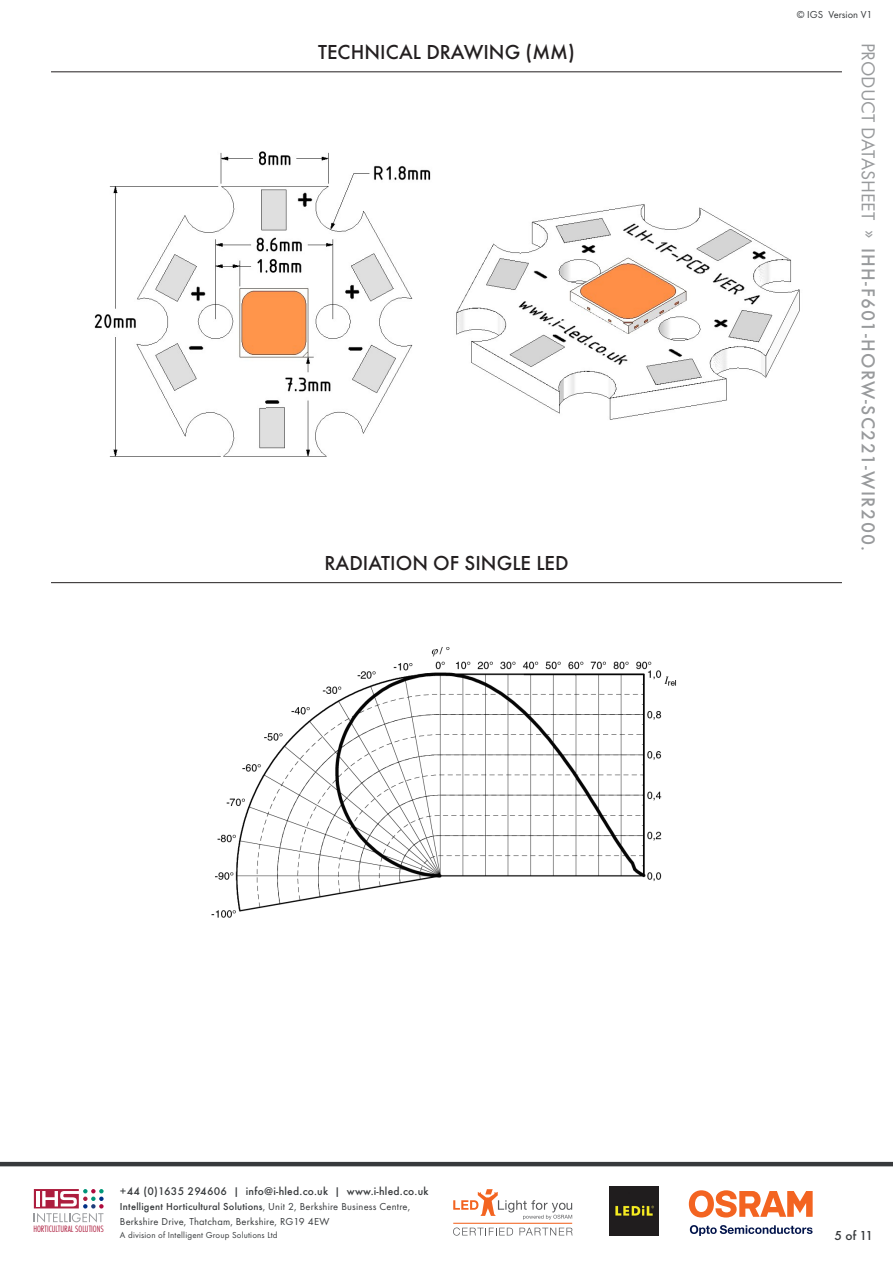
<style>
.page{position:relative;width:893px;height:1263px;background:#fff}
.page>*{position:absolute;margin:0;border:0;box-sizing:border-box;transform-origin:0 0}
.SubHeading{font:500 21px "Futura T";color:#231f20}
.t1{font:500 19.5px "Futura T";letter-spacing:.07em;color:#989a9c}
.t2{font:500 13.5px "Futura T";color:#373a3c}
.t3{font:500 11.55px "Futura T";letter-spacing:.02em;color:#373a3c}
.t4{font:10.5px/15px "Futura T";letter-spacing:.02em;color:#373a3c}
.t5{font:10.5px "Futura T";color:#373a3c}
.t6{font:300 condensed 9.6px "Futura T";color:#ad1d3e}
.t7{font:9px "Futura T";letter-spacing:.02em;color:#373a3c}
.s1{font-weight:400}
.s2{font-weight:500}
</style>
<div class="page">
<svg style="left:34px;top:1189px;width:70px;height:33px"></svg>
<hr style="left:0;top:1162px;width:893px;height:4px;background:#373a3c">
<svg style="left:453px;top:1189px;width:119px;height:31px"></svg>
<svg style="left:453px;top:1227px;width:60px;height:8px"></svg>
<svg style="left:519px;top:1228px;width:54px;height:7px"></svg>
<hr style="left:453px;top:1223px;width:119px;height:1px;background:#f36421">
<svg style="left:690px;top:1225px;width:122px;height:11px"></svg>
<svg style="left:689px;top:1190px;width:124px;height:27px"></svg>
<img style="left:609px;top:1186px;width:50px;height:50px">
<hr style="left:51px;top:71px;width:791px;height:1px;background:#231f20">
<hr style="left:51px;top:582px;width:791px;height:1px;background:#231f20">
<img style="left:94px;top:151px;width:337px;height:306px">
<img style="left:456px;top:204px;width:344px;height:216px">
<img style="left:211px;top:647px;width:465px;height:271px">
<p class="SubHeading" style="left:318px;top:39px;width:258px">TECHNICAL DRAWING (MM)</p>
<p class="SubHeading" style="left:324px;top:550px;width:246px">RADIATION OF SINGLE LED</p>
<p class="t5" style="left:797px;top:8px;width:77px">© IGS Version V1</p>
<h2 class="t1" style="left:880px;top:43px;width:510px;rotate:90deg"><span class="s1">PRODUCT DATASHEET </span><sup>»</sup> IHH-F601-HORW-SC221-WIR200.</h2>
<p class="t6" style="left:33px;top:1223px;width:72px">HORTICULTURAL SOLUTIONS</p>
<p class="t3" style="left:120px;top:1184px;width:310px">+44 (0)1635 294606 | info@i-hled.co.uk | www.i-hled.co.uk</p>
<p class="t4" style="left:120px;top:1199px;width:292px"><span class="s2">Intelligent Horticultural Solutions</span>, Unit 2, Berkshire Business Centre,<br>Berkshire Drive, Thatcham, Berkshire, RG19 4EW</p>
<p class="t7" style="left:120px;top:1230px;width:159px">A division of Intelligent Group Solutions Ltd</p>
<p class="t2" style="left:834px;top:1227px;width:40px">5 of 11</p>
</div>
